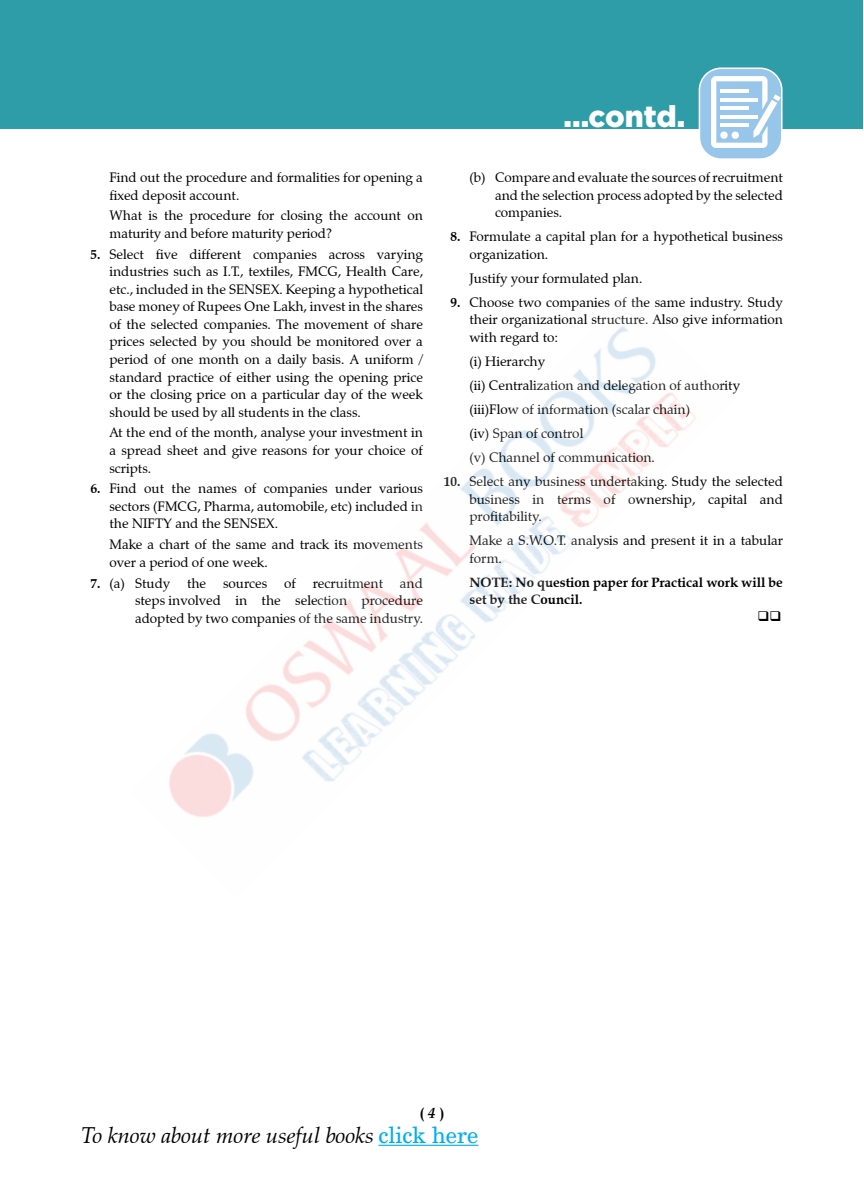
<style>
.page{position:relative;width:864px;height:1188px;background:#fff}
.page>*{position:absolute;margin:0;border:0;box-sizing:border-box;transform-origin:0 0}
.t1{font:900 30px "Gotham";letter-spacing:-.005em;color:#fff}
.t2{font:italic 22.5px "Zapf Calligraphic 801 BT";color:#000}
.t3{font:700 15px "Zapf Calligraphic 801 BT";color:#000}
.t4{font:13.5px/17.5px "Zapf Calligraphic 801 BT";color:#000;text-align:justify}
.t5{font:700 13.5px/17.5px "Zapf Calligraphic 801 BT";color:#000}
.s1{font-weight:700}
.s2{font-style:italic}
.s3{font-family:"New Century Schlbk";font-style:normal;color:#00aeef}
</style>
<div class="page">
<hr style="left:378px;top:1145px;width:100px;height:1px;background:#00aeef">
<div style="left:1px;top:1px;width:862px;height:128px;background:#2f9da7"></div>
<div style="left:699px;top:68px;width:83px;height:91px;background:#97c6ea;border-radius:22px"></div>
<div style="left:699px;top:68px;width:84px;height:91px;border:2px solid #fff;border-radius:22px"></div>
<svg style="left:711px;top:76px;width:69px;height:72px"></svg>
<img style="left:169px;top:326px;width:527px;height:491px">
<svg style="left:582px;top:604px;width:14px;height:1px"></svg>
<svg style="left:610px;top:604px;width:14px;height:1px"></svg>
<svg style="left:630px;top:604px;width:13px;height:1px"></svg>
<svg style="left:470px;top:621px;width:13px;height:1px"></svg>
<svg style="left:495px;top:621px;width:14px;height:1px"></svg>
<svg style="left:610px;top:621px;width:14px;height:1px"></svg>
<svg style="left:630px;top:621px;width:13px;height:1px"></svg>
<p class="t4" style="left:109px;top:169px;width:315px">Find out the procedure and formalities for opening a fixed deposit account.</p>
<p class="t4" style="left:109px;top:207px;width:315px">What is the procedure for closing the account on maturity and before maturity period?</p>
<p class="t4" style="left:109px;top:245px;width:315px;text-indent:-19px"><span class="s1">5.</span> Select five different companies across varying industries such as I.T., textiles, FMCG, Health Care, etc., included in the SENSEX. Keeping a hypothetical base money of Rupees One Lakh, invest in the shares of the selected companies. The movement of share prices selected by you should be monitored over a period of one month on a daily basis. A uniform / standard practice of either using the opening price or the closing price on a particular day of the week should be used by all students in the class.</p>
<p class="t4" style="left:109px;top:424px;width:315px">At the end of the month, analyse your investment in a spread sheet and give reasons for your choice of scripts.</p>
<p class="t4" style="left:109px;top:480px;width:315px;text-indent:-19px"><span class="s1">6.</span> Find out the names of companies under various sectors (FMCG, Pharma, automobile, etc) included in the NIFTY and the SENSEX.</p>
<p class="t4" style="left:109px;top:536px;width:315px">Make a chart of the same and track its movements over a period of one week.</p>
<p class="t4" style="left:135px;top:574px;width:290px;text-indent:-44px"><span class="s1">7.</span> (a) Study the sources of recruitment and steps involved in the selection procedure adopted by two companies of the same industry.</p>
<h1 class="t1" style="left:564px;top:95px;width:123px">...contd.</h1>
<p class="t4" style="left:495px;top:169px;width:289px;text-indent:-26px">(b) Compare and evaluate the sources of recruitment and the selection process adopted by the selected companies.</p>
<p class="t4" style="left:470px;top:228px;width:315px;text-indent:-19px"><span class="s1">8.</span> Formulate a capital plan for a hypothetical business organization.</p>
<p class="t4" style="left:470px;top:269px;width:174px">Justify your formulated plan.</p>
<p class="t4" style="left:470px;top:293px;width:315px;text-indent:-19px"><span class="s1">9.</span> Choose two companies of the same industry. Study their organizational structure. Also give information with regard to:</p>
<p class="t4" style="left:470px;top:349px;width:272px;line-height:24px;text-align:left">(i) Hierarchy<br>(ii) Centralization and delegation of authority (iii)Flow of information (scalar chain)<br>(iv) Span of control<br>(v) Channel of communication.</p>
<p class="t4" style="left:470px;top:473px;width:315px;text-indent:-26px"><span class="s1">10.</span> Select any business undertaking. Study the selected business in terms of ownership, capital and profitability.</p>
<p class="t4" style="left:470px;top:532px;width:315px">Make a S.W.O.T. analysis and present it in a tabular form.</p>
<p class="t5" style="left:470px;top:573px;width:315px">NOTE: No question paper for Practical work will be set by the Council.</p>
<p class="t3" style="left:420px;top:1103px;width:26px">( <span class="s2">4</span> )</p>
<h2 class="t2" style="left:81px;top:1121px;width:399px">To know about more useful books <span class="s3">click here</span></h2>
</div>
